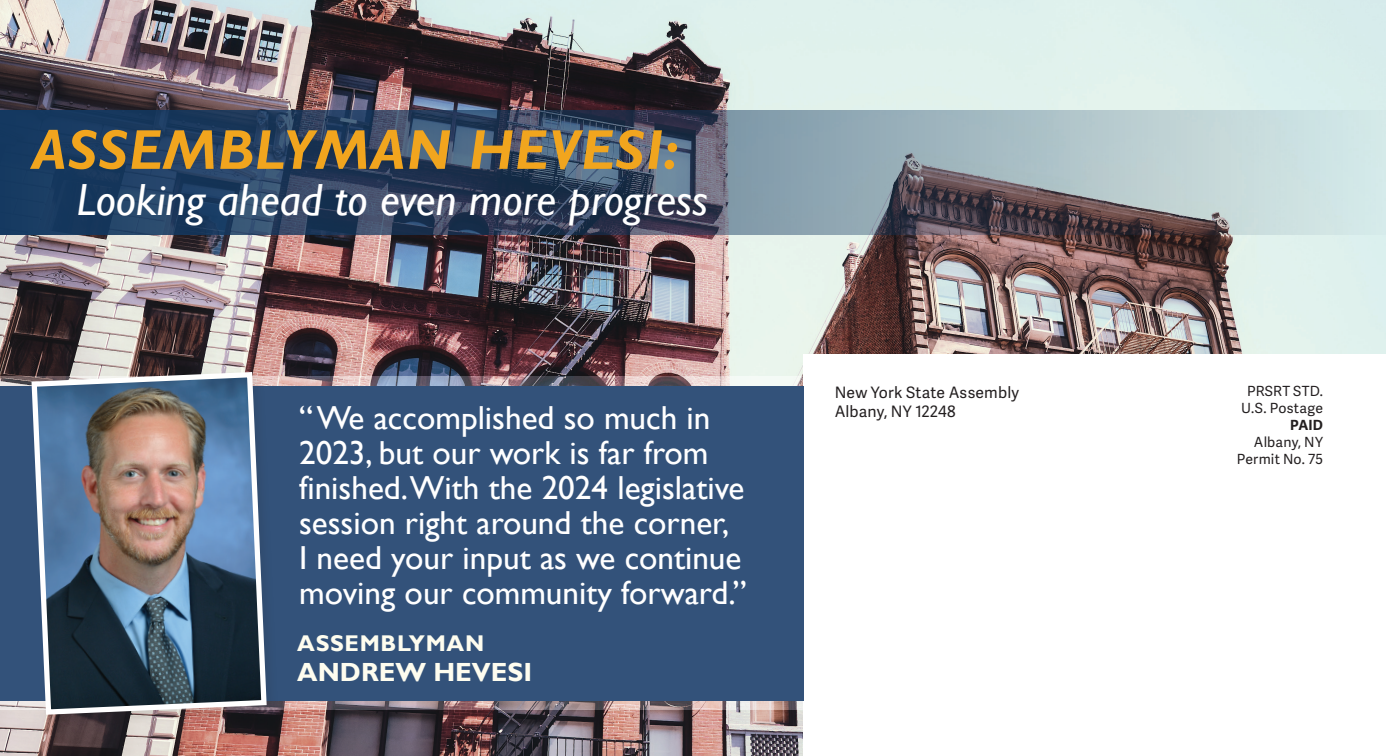
<style>
.page{position:relative;width:1386px;height:756px;background:#fff}
.page>*{position:absolute;margin:0;border:0;box-sizing:border-box;transform-origin:0 0}
.t1{font:italic 700 56.52px "Gill Sans";letter-spacing:.02em;color:#f1a51e}
.t2{font:italic 44.98px "Gill Sans";color:#fff}
.t3{font:33.25px/35px "Gill Sans";color:#fff}
.t4{font:700 26.25px "Gill Sans";color:#fefdef}
.t5{font:700 22.75px "Gill Sans";letter-spacing:.03em;color:#fefdef}
.SM_Return-Address{font:15.75px "Adelle Sans";letter-spacing:.01em;color:#231f20}
.SM_Indicia{font:14px "Adelle Sans";letter-spacing:.015em;color:#231f20}
.SM_Indicia-2{font:700 14px "Adelle Sans";color:#231f20}
</style>
<div class="page">
<img style="left:0;top:0;width:1386px;height:756px">
<div style="left:803px;top:354px;width:583px;height:402px;background:#fff"></div>
<img style="left:0;top:377px;width:803px;height:333px">
<div style="left:0;top:386px;width:803px;height:315px;background:#33527a"></div>
<svg style="left:0;top:111px;width:1386px;height:124px;background:#5f7286"></svg>
<div style="left:29px;top:369px;width:251px;height:359px;background:#231f20;opacity:.12"></div>
<img style="left:29px;top:369px;width:240px;height:348px">
<p class="t1" style="left:32px;top:117px;width:649px">ASSEMBLYMAN HEVESI:</p>
<p class="t2" style="left:77px;top:174px;width:633px">Looking ahead to even more progress</p>
<p class="t3" style="left:299px;top:401px;width:449px">“We accomplished so much in<br>2023, but our work is far from finished.With the 2024 legislative session right around the corner,<br>I need your input as we continue moving our community forward.”</p>
<p class="t5" style="left:297px;top:630px;width:188px">ASSEMBLYMAN</p>
<p class="t4" style="left:297px;top:656px;width:236px">ANDREW HEVESI</p>
<p class="SM_Return-Address" style="left:835px;top:383px;width:186px">New York State Assembly</p>
<p class="SM_Return-Address" style="left:835px;top:402px;width:123px">Albany, NY 12248</p>
<p class="SM_Indicia" style="left:1247px;top:383px;width:77px">PRSRT STD.</p>
<p class="SM_Indicia" style="left:1241px;top:400px;width:83px">U.S. Postage</p>
<p class="SM_Indicia-2" style="left:1290px;top:417px;width:34px">PAID</p>
<p class="SM_Indicia" style="left:1254px;top:434px;width:71px">Albany, NY</p>
<p class="SM_Indicia" style="left:1237px;top:451px;width:88px">Permit No. 75</p>
</div>
